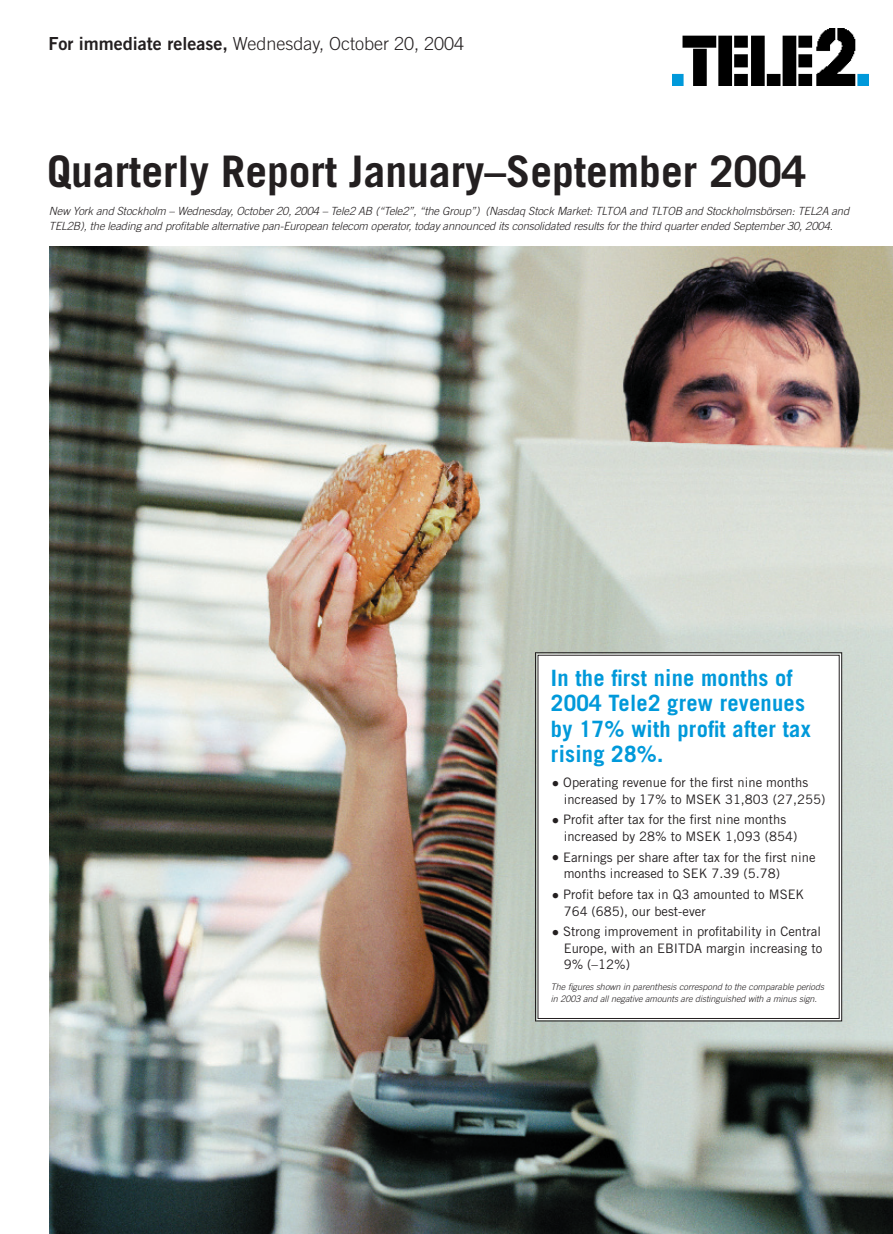
<style>
.page{position:relative;width:893px;height:1234px;background:#fff}
.page>*{position:absolute;margin:0;border:0;box-sizing:border-box;transform-origin:0 0}
.t1{font:700 43.5px "Trade Gothic";color:#231f20}
.t2{font:700 22.5px/25.5px "Trade Gothic";letter-spacing:.01em;color:#0099da}
.t3{font:300 18px "Trade Gothic";color:#231f20}
.t4{font:13.05px/16.5px "Trade Gothic";color:#231f20}
.t5{font:italic 300 11.25px/15px "Trade Gothic";letter-spacing:-.01em;color:#231f20}
.t6{font:italic 300 9px/12px "Trade Gothic";color:#231f20}
.s1{font-family:"Trade Gothic Bold Two";font-weight:400}
.s2{font-size:15px}
</style>
<div class="page">
<img style="left:49px;top:247px;width:844px;height:986px">
<img style="left:673px;top:29px;width:196px;height:56px">
<svg style="left:535px;top:652px;width:307px;height:369px"></svg>
<h3 class="t3" style="left:48px;top:37px;width:417px"><span class="s1">For immediate release,</span> Wednesday, October 20, 2004</h3>
<h1 class="t1" style="left:47px;top:155px;width:760px">Quarterly Report January–September 2004</h1>
<p class="t5" style="left:49px;top:205px;width:802px">New York and Stockholm – Wednesday, October 20, 2004 – Tele2 AB (“Tele2”, “the Group”) (Nasdaq Stock Market: TLTOA and TLTOB and Stockholmsbörsen: TEL2A and<br>TEL2B), the leading and profitable alternative pan-European telecom operator, today announced its consolidated results for the third quarter ended September 30, 2004.</p>
<h2 class="t2" style="left:551px;top:666px;width:261px">In the first nine months of<br>2004 Tele2 grew revenues by 17% with profit after tax rising 28%.</h2>
<p class="t4" style="left:564px;top:775px;width:263px;text-indent:-12px"><span class="s2">•</span> Operating revenue for the first nine months increased by 17% to MSEK 31,803 (27,255)</p>
<p class="t4" style="left:564px;top:812px;width:235px;text-indent:-12px"><span class="s2">•</span> Profit after tax for the first nine months increased by 28% to MSEK 1,093 (854)</p>
<p class="t4" style="left:564px;top:849px;width:253px;text-indent:-12px"><span class="s2">•</span> Earnings per share after tax for the first nine months increased to SEK 7.39 (5.78)</p>
<p class="t4" style="left:564px;top:887px;width:242px;text-indent:-12px"><span class="s2">•</span> Profit before tax in Q3 amounted to MSEK<br>764 (685), our best-ever</p>
<p class="t4" style="left:564px;top:924px;width:260px;text-align:justify;text-indent:-12px"><span class="s2">•</span> Strong improvement in profitability in Central Europe, with an EBITDA margin increasing to 9% (–12%)</p>
<p class="t6" style="left:551px;top:981px;width:275px">The figures shown in parenthesis correspond to the comparable periods in 2003 and all negative amounts are distinguished with a minus sign.</p>
</div>
